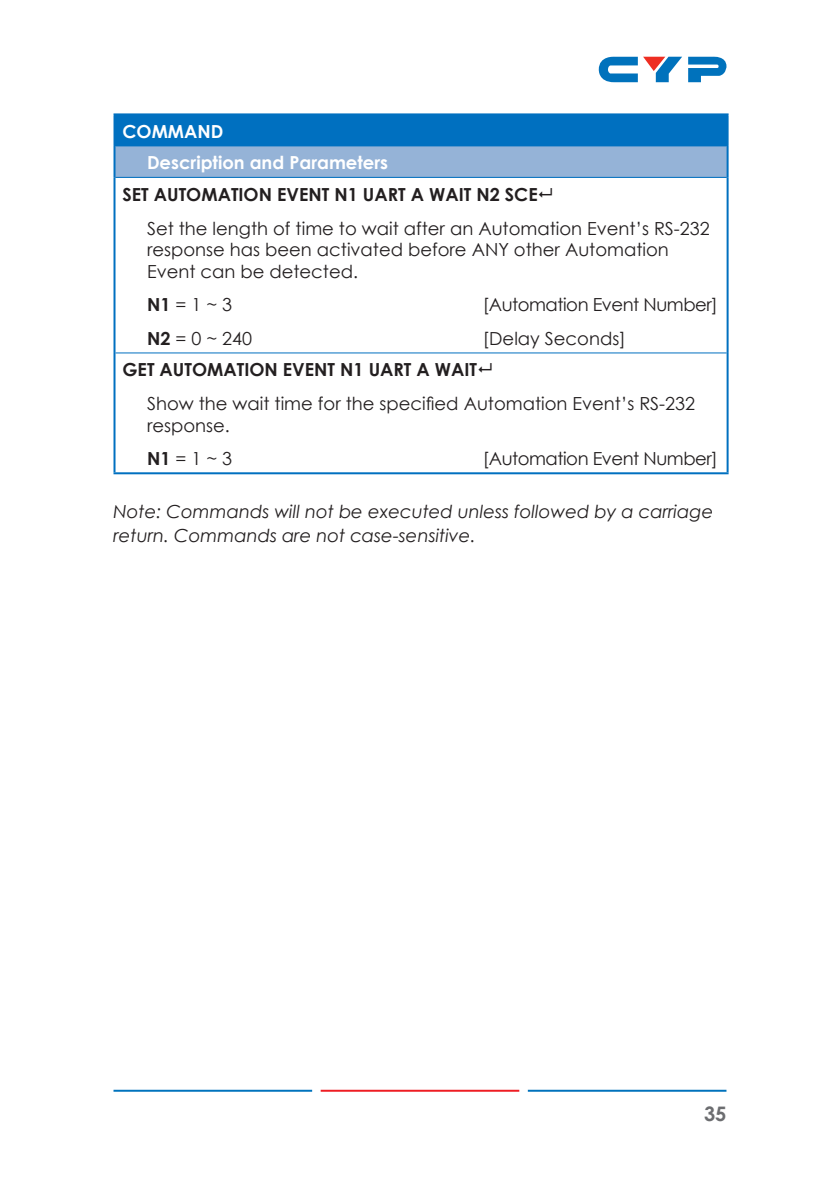
<style>
.page{position:relative;width:840px;height:1191px;background:#fff}
.page>*{position:absolute;margin:0;border:0;box-sizing:border-box;transform-origin:0 0}
.t1{font:700 20px "Century Gothic";color:#6c6d70}
.Table_D_-_Cell{font:18px/21.6px "Century Gothic";color:#231f20}
.Paragraph_-_Note_Ita{font:italic 18px/24px "Century Gothic";color:#231f20}
.Table_B_-_Header{font:700 18px "Century Gothic";color:#231f20}
.Table_D_-_Cell-2{font:18px "Century Gothic";letter-spacing:-.025em;color:#231f20}
.Table_D_-_Cell-3{font:700 18px "Century Gothic";color:#fff}
.Table_A_-_Header{font:700 18px "Century Gothic";color:#fff}
.s1{font-weight:700}
</style>
<div class="page">
<hr style="left:113px;top:1089px;width:199px;height:2px;background:#0073bd">
<hr style="left:527px;top:1089px;width:199px;height:2px;background:#0072bc">
<hr style="left:320px;top:1089px;width:199px;height:2px;background:#ee1d23">
<svg style="left:688px;top:56px;width:38px;height:26px"></svg>
<svg style="left:598px;top:56px;width:83px;height:26px"></svg>
<div style="left:114px;top:114px;width:613px;height:32px;background:#0070c0"></div>
<div style="left:114px;top:146px;width:613px;height:31px;background:#95b3d7"></div>
<hr style="left:113px;top:113px;width:615px;height:2px;background:#0070c0">
<hr style="left:115px;top:177px;width:611px;height:1px;background:#0070c0">
<hr style="left:115px;top:352px;width:611px;height:1px;background:#0070c0">
<hr style="left:113px;top:472px;width:615px;height:2px;background:#0070c0">
<hr style="left:113px;top:115px;width:2px;height:31px;background:#0070c0">
<hr style="left:113px;top:146px;width:2px;height:31px;background:#0070c0">
<hr style="left:113px;top:177px;width:2px;height:176px;background:#0070c0">
<hr style="left:113px;top:353px;width:2px;height:119px;background:#0070c0">
<hr style="left:726px;top:115px;width:2px;height:31px;background:#0070c0">
<hr style="left:726px;top:146px;width:2px;height:31px;background:#0070c0">
<hr style="left:726px;top:177px;width:2px;height:176px;background:#0070c0">
<hr style="left:726px;top:353px;width:2px;height:119px;background:#0070c0">
<p class="Table_A_-_Header" style="left:122px;top:118px;width:102px">COMMAND</p>
<p class="Table_D_-_Cell-3" style="left:147px;top:149px;width:242px">Description and Parameters</p>
<p class="Table_B_-_Header" style="left:122px;top:181px;width:416px">SET AUTOMATION EVENT N1 UART A WAIT N2 SCE</p>
<p class="Table_D_-_Cell" style="left:147px;top:217px;width:564px">Set the length of time to wait after an Automation Event’s RS-232 response has been activated before ANY other Automation<br>Event can be detected.</p>
<p class="Table_D_-_Cell" style="left:147px;top:294px;width:87px"><span class="s1">N1</span> = 1 ~ 3</p>
<p class="Table_D_-_Cell-2" style="left:482px;top:292px;width:236px">[Automation Event Number]</p>
<p class="Table_D_-_Cell" style="left:147px;top:327px;width:107px"><span class="s1">N2</span> = 0 ~ 240</p>
<p class="Table_D_-_Cell" style="left:482px;top:327px;width:144px">[Delay Seconds]</p>
<p class="Table_B_-_Header" style="left:122px;top:356px;width:356px">GET AUTOMATION EVENT N1 UART A WAIT</p>
<p class="Table_D_-_Cell" style="left:147px;top:392px;width:549px">Show the wait time for the specified Automation Event’s RS-232 response.</p>
<p class="Table_D_-_Cell" style="left:147px;top:448px;width:87px"><span class="s1">N1</span> = 1 ~ 3</p>
<p class="Table_D_-_Cell-2" style="left:482px;top:446px;width:236px">[Automation Event Number]</p>
<p class="Paragraph_-_Note_Ita" style="left:113px;top:499px;width:601px">Note: Commands will not be executed unless followed by a carriage return. Commands are not case-sensitive.</p>
<p class="t1" style="left:703px;top:1098px;width:24px">35</p>
</div>
